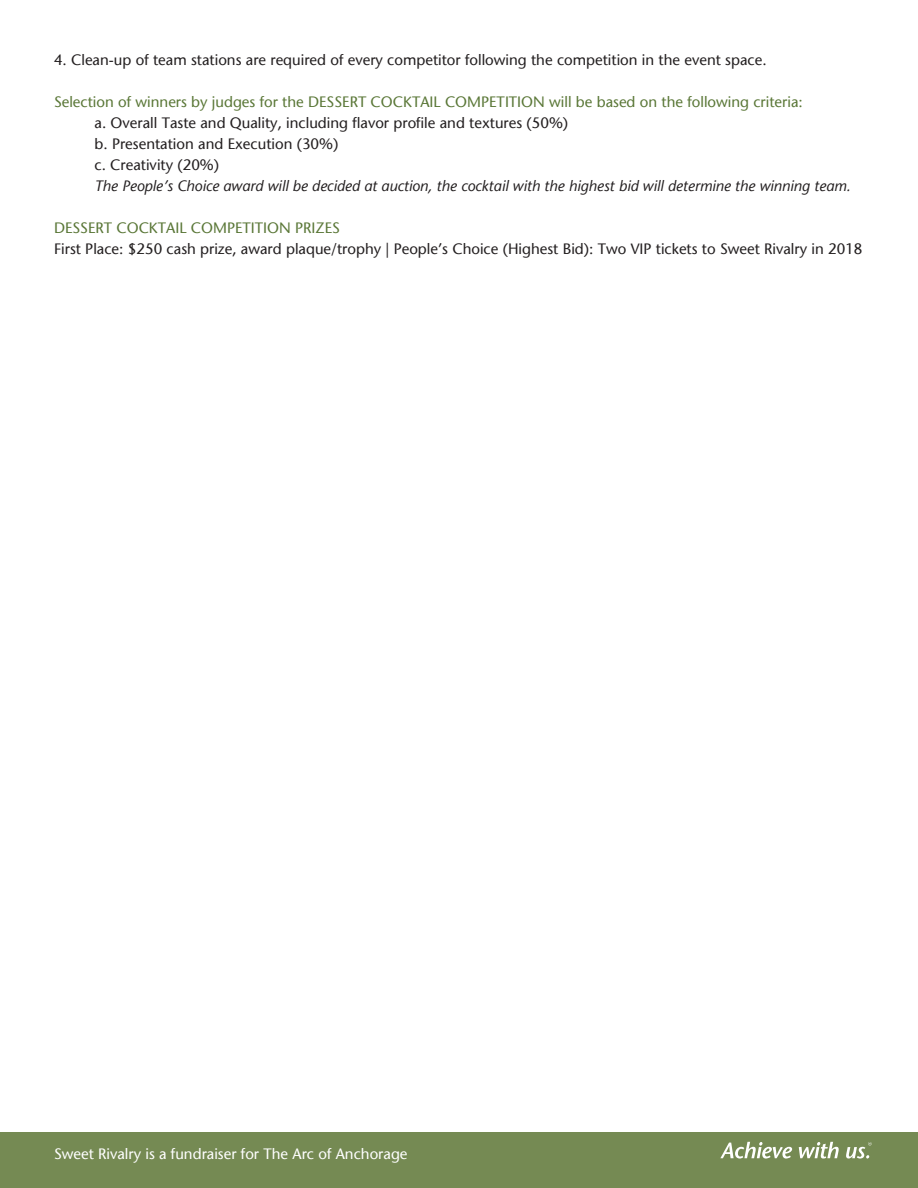
<style>
.page{position:relative;width:918px;height:1188px;background:#fff}
.page>*{position:absolute;margin:0;border:0;box-sizing:border-box;transform-origin:0 0}
.abc123{font:15px "Stone Sans";color:#231f20}
.t1{font:15px "Stone Sans";color:#5a7737}
.abc123-2{font:italic 15px "Stone Sans";color:#231f20}
.t2{font:15px "Stone Sans";color:#fff}
</style>
<div class="page">
<div style="left:0;top:1132px;width:918px;height:56px;background:#758a53"></div>
<svg style="left:720px;top:1142px;width:152px;height:17px"></svg>
<p class="abc123" style="left:54px;top:51px;width:714px">4. Clean-up of team stations are required of every competitor following the competition in the event space.</p>
<p class="t1" style="left:54px;top:93px;width:750px">Selection of winners by judges for the DESSERT COCKTAIL COMPETITION will be based on the following criteria:</p>
<p class="abc123" style="left:94px;top:114px;width:475px">a. Overall Taste and Quality, including flavor profile and textures (50%)</p>
<p class="abc123" style="left:94px;top:135px;width:245px">b. Presentation and Execution (30%)</p>
<p class="abc123" style="left:94px;top:156px;width:126px">c. Creativity (20%)</p>
<p class="abc123-2" style="left:94px;top:177px;width:758px">The People’s Choice award will be decided at auction, the cocktail with the highest bid will determine the winning team.</p>
<p class="t1" style="left:54px;top:219px;width:287px">DESSERT COCKTAIL COMPETITION PRIZES</p>
<p class="abc123" style="left:54px;top:240px;width:810px">First Place: $250 cash prize, award plaque/trophy | People’s Choice (Highest Bid): Two VIP tickets to Sweet Rivalry in 2018</p>
<p class="t2" style="left:54px;top:1144px;width:355px">Sweet Rivalry is a fundraiser for The Arc of Anchorage</p>
</div>
